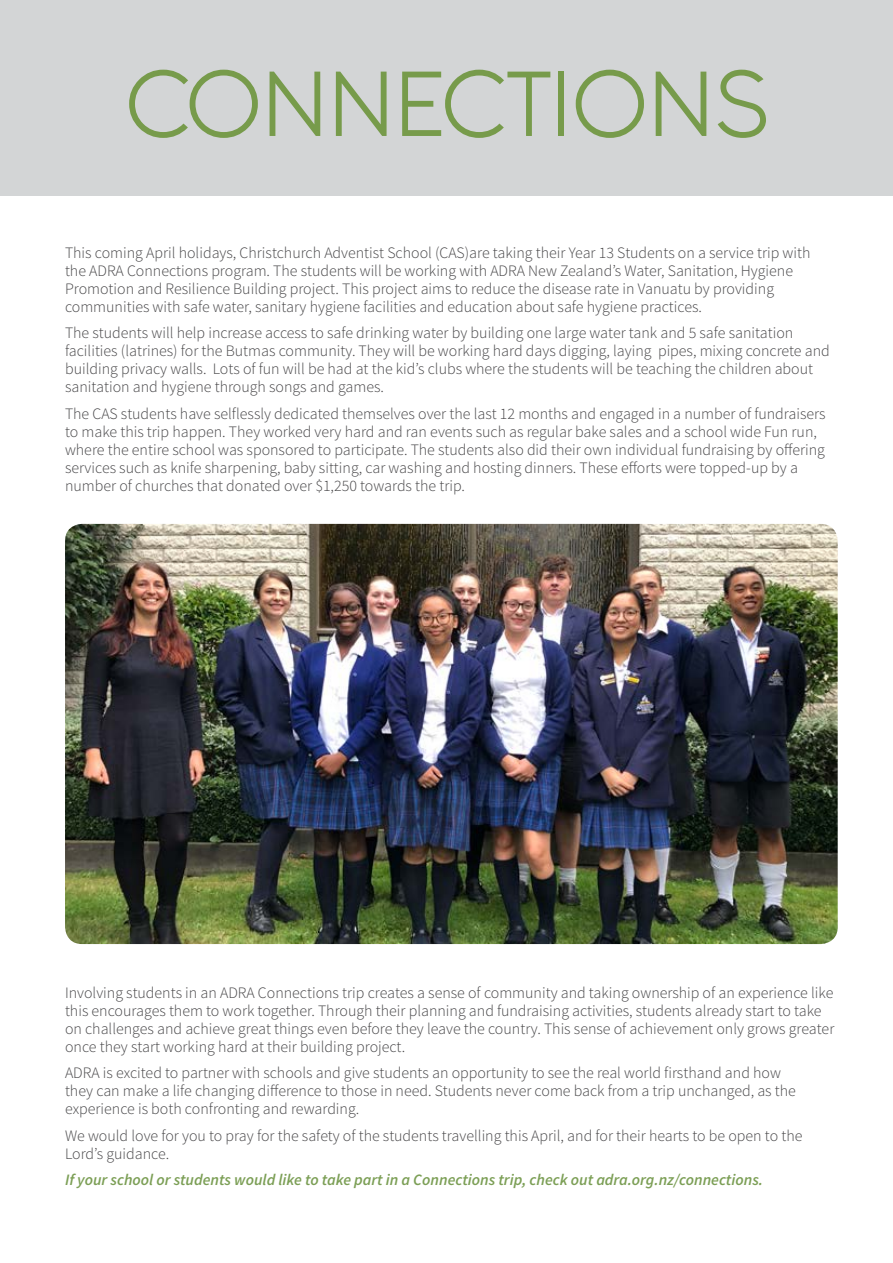
<style>
.page{position:relative;width:893px;height:1263px;background:#fff}
.page>*{position:absolute;margin:0;border:0;box-sizing:border-box;transform-origin:0 0}
.t1{font:78px "Fashion Fetish";color:#779b4b}
.t2{font:300 15.9px/18px "Source Sans Pro";color:#464547}
.t3{font:italic 600 15.9px "Source Sans Pro";color:#7c9f56}
</style>
<div class="page">
<div style="left:0;top:0;width:893px;height:196px;background:#d3d5d6"></div>
<img style="left:65px;top:524px;width:773px;height:420px">
<h1 class="t1" style="left:125px;top:42px;width:647px">CONNECTIONS</h1>
<p class="t2" style="left:65px;top:243px;width:747px">This coming April holidays, Christchurch Adventist School (CAS)are taking their Year 13 Students on a service trip with the ADRA Connections program. The students will be working with ADRA New Zealand’s Water, Sanitation, Hygiene Promotion and Resilience Building project. This project aims to reduce the disease rate in Vanuatu by providing communities with safe water, sanitary hygiene facilities and education about safe hygiene practices.</p>
<p class="t2" style="left:65px;top:324px;width:766px">The students will help increase access to safe drinking water by building one large water tank and 5 safe sanitation facilities (latrines) for the Butmas community. They will be working hard days digging, laying pipes, mixing concrete and building privacy walls. Lots of fun will be had at the kid’s clubs where the students will be teaching the children about sanitation and hygiene through songs and games.</p>
<p class="t2" style="left:65px;top:404px;width:762px">The CAS students have selflessly dedicated themselves over the last 12 months and engaged in a number of fundraisers to make this trip happen. They worked very hard and ran events such as regular bake sales and a school wide Fun run, where the entire school was sponsored to participate. The students also did their own individual fundraising by offering services such as knife sharpening, baby sitting, car washing and hosting dinners. These efforts were topped-up by a number of churches that donated over $1,250 towards the trip.</p>
<p class="t2" style="left:65px;top:983px;width:771px">Involving students in an ADRA Connections trip creates a sense of community and taking ownership of an experience like this encourages them to work together. Through their planning and fundraising activities, students already start to take on challenges and achieve great things even before they leave the country. This sense of achievement only grows greater once they start working hard at their building project.</p>
<p class="t2" style="left:65px;top:1064px;width:732px">ADRA is excited to partner with schools and give students an opportunity to see the real world firsthand and how they can make a life changing difference to those in need. Students never come back from a trip unchanged, as the experience is both confronting and rewarding.</p>
<p class="t2" style="left:65px;top:1126px;width:739px">We would love for you to pray for the safety of the students travelling this April, and for their hearts to be open to the<br>Lord’s guidance.</p>
<p class="t3" style="left:65px;top:1170px;width:700px">If your school or students would like to take part in a Connections trip, check out adra.org.nz/connections.</p>
</div>
